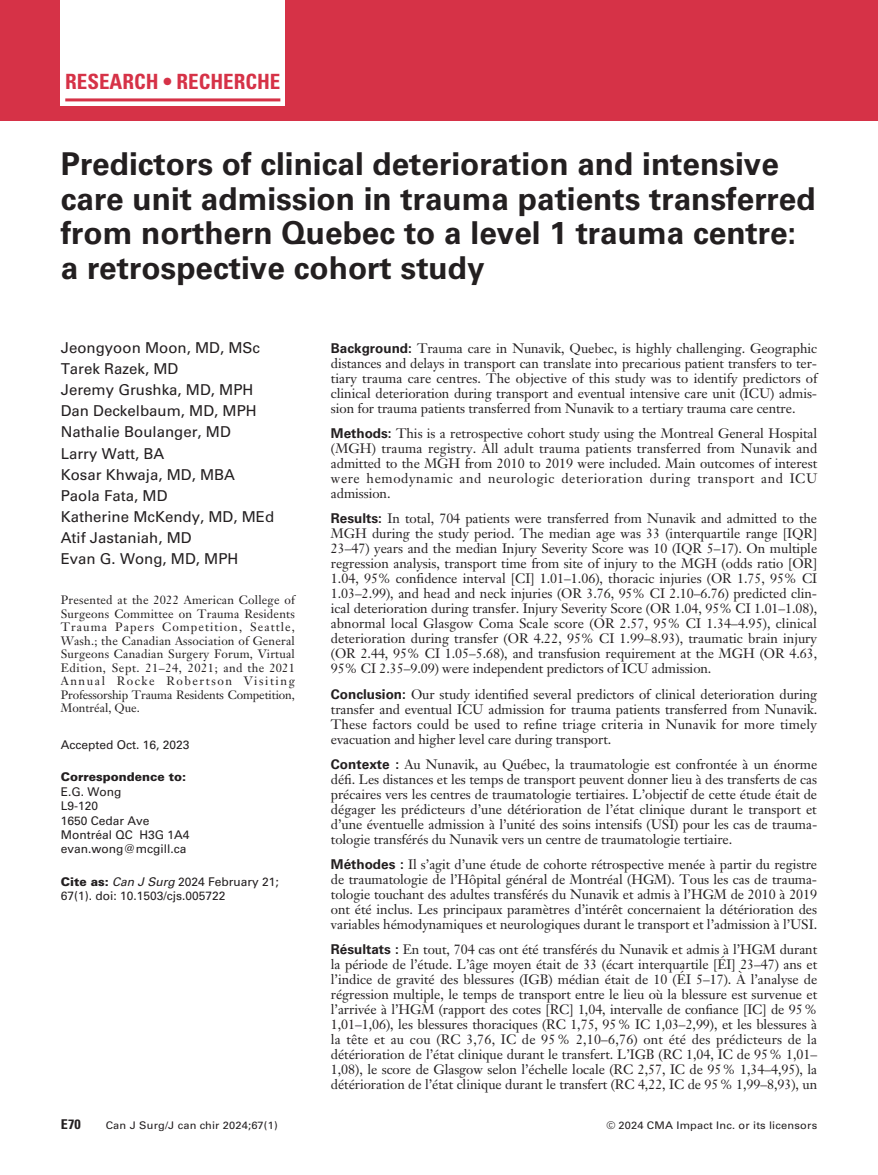
<style>
.page{position:relative;width:878px;height:1175px;background:#fff}
.page>*{position:absolute;margin:0;border:0;box-sizing:border-box;transform-origin:0 0}
.t1{font:700 31.5px/34.5px "Univers LT Std";color:#231f20}
.t2{font:700 condensed 21px "Univers LT Std";color:#d63247}
.t3{font:15px/21px "Univers LT Std";color:#231f20}
.t4{font:13.5px/15px "Janson Text LT Std";letter-spacing:-.005em;color:#231f20;text-align:justify}
.t5{font:700 condensed 13.5px "Univers LT Std";color:#231f20;scale:1.05 1}
.t6{font:12px/13.5px "Janson Text LT Std";letter-spacing:-.01em;color:#231f20;text-align:justify}
.t7{font:12px/14.4px "Univers LT Std";color:#231f20}
.t8{font:900 12px "Univers LT Std";color:#231f20}
.t9{font:10.5px "Univers LT Std";letter-spacing:.015em;color:#231f20;scale:1.05 1}
.s1{font-weight:900}
.s2{font-style:italic}
.s3{font-family:"Univers LT Std";font-weight:700}
</style>
<div class="page">
<div style="left:0;top:0;width:877px;height:120px;background:#d63247"></div>
<div style="left:61px;top:0;width:224px;height:106px;background:#fff"></div>
<hr style="left:65px;top:98px;width:215px;height:3px;background:#d63247">
<h2 class="t2" style="left:65px;top:69px;width:216px">RESEARCH • RECHERCHE</h2>
<h1 class="t1" style="left:61px;top:147px;width:756px">Predictors of clinical deterioration and intensive care unit admission in trauma patients transferred from northern Quebec to a level 1 trauma centre: a retrospective cohort study</h1>
<p class="t3" style="left:61px;top:338px;width:215px">Jeongyoon Moon, MD, MSc<br>Tarek Razek, MD<br>Jeremy Grushka, MD, MPH<br>Dan Deckelbaum, MD, MPH<br>Nathalie Boulanger, MD<br>Larry Watt, BA<br>Kosar Khwaja, MD, MBA<br>Paola Fata, MD<br>Katherine McKendy, MD, MEd<br>Atif Jastaniah, MD<br>Evan G. Wong, MD, MPH</p>
<p class="t6" style="left:61px;top:593px;width:236px">Presented at the 2022 American College of Surgeons Committee on Trauma Residents Trauma Papers Competition, Seattle, Wash.; the Canadian Association of General Surgeons Canadian Surgery Forum, Virtual Edition, Sept. 21–24, 2021; and the 2021<br>Annual Rocke Robertson Visiting Professorship Trauma Residents Competition, Montréal, Que.</p>
<p class="t7" style="left:61px;top:737px;width:130px">Accepted Oct. 16, 2023</p>
<p class="t8" style="left:61px;top:769px;width:127px">Correspondence to:</p>
<p class="t7" style="left:61px;top:784px;width:130px">E.G. Wong<br>L9-120<br>1650 Cedar Ave<br>Montréal QC H3G 1A4 evan.wong@mcgill.ca</p>
<p class="t7" style="left:61px;top:874px;width:220px"><span class="s1">Cite as:</span> <span class="s2">Can J Surg</span> 2024 February 21;<br>67(1). doi: 10.1503/cjs.005722</p>
<p class="t4" style="left:331px;top:340px;width:488px"><span class="s3">Background:</span> Trauma care in Nunavik, Quebec, is highly challenging. Geographic distances and delays in transport can translate into precarious patient transfers to ter&shy;tiary trauma care centres. The objective of this study was to identify predictors of clinical deterioration during transport and eventual intensive care unit (ICU) admis&shy;sion for trauma patients transferred from Nunavik to a tertiary trauma care centre.</p>
<p class="t4" style="left:331px;top:426px;width:488px"><span class="s3">Methods:</span> This is a retrospective cohort study using the Montreal General Hospital (MGH) trauma registry. All adult trauma patients transferred from Nunavik and admitted to the MGH from 2010 to 2019 were included. Main outcomes of interest were hemodynamic and neurologic deterioration during transport and ICU admission.</p>
<p class="t4" style="left:331px;top:511px;width:488px"><span class="s3">Results:</span> In total, 704 patients were transferred from Nunavik and admitted to the MGH during the study period. The median age was 33 (interquartile range [IQR] 23–47) years and the median Injury Severity Score was 10 (IQR 5–17). On multiple regression analysis, transport time from site of injury to the MGH (odds ratio [OR] 1.04, 95% confidence interval [CI] 1.01–1.06), thoracic injuries (OR 1.75, 95% CI 1.03–2.99), and head and neck injuries (OR 3.76, 95% CI 2.10–6.76) predicted clin&shy;ical deterioration during transfer. Injury Severity Score (OR 1.04, 95% CI 1.01–1.08), abnormal local Glasgow Coma Scale score (OR 2.57, 95% CI 1.34–4.95), clinical deterioration during transfer (OR 4.22, 95% CI 1.99–8.93), traumatic brain injury (OR 2.44, 95% CI 1.05–5.68), and transfusion requirement at the MGH (OR 4.63, 95% CI 2.35–9.09) were independent predictors of ICU admission.</p>
<p class="t4" style="left:331px;top:686px;width:488px"><span class="s3">Conclusion:</span> Our study identified several predictors of clinical deterioration during transfer and eventual ICU admission for trauma patients transferred from Nunavik.<br>These factors could be used to refine triage criteria in Nunavik for more timely evacuation and higher level care during transport.</p>
<p class="t4" style="left:331px;top:756px;width:488px"><span class="s3">Contexte :</span> Au Nunavik, au Québec, la traumatologie est confrontée à un énorme défi. Les distances et les temps de transport peuvent donner lieu à des transferts de cas précaires vers les centres de traumatologie tertiaires. L’objectif de cette étude était de dégager les prédicteurs d’une détérioration de l’état clinique durant le transport et d’une éventuelle admission à l’unité des soins intensifs (USI) pour les cas de trauma&shy;tologie transférés du Nunavik vers un centre de traumatologie tertiaire.</p>
<p class="t4" style="left:331px;top:856px;width:488px"><span class="s3">Méthodes :</span> Il s’agit d’une étude de cohorte rétrospective menée à partir du registre de traumatologie de l’Hôpital général de Montréal (HGM). Tous les cas de trauma&shy;tologie touchant des adultes transférés du Nunavik et admis à l’HGM de 2010 à 2019 ont été inclus. Les principaux paramètres d’intérêt concernaient la détérioration des variables hémodynamiques et neurologiques durant le transport et l’admission à l’USI.</p>
<p class="t4" style="left:331px;top:942px;width:488px"><span class="s3">Résultats :</span> En tout, 704 cas ont été transférés du Nunavik et admis à l’HGM durant la période de l’étude. L’âge moyen était de 33 (écart interquartile [ÉI] 23–47) ans et l’indice de gravité des blessures (IGB) médian était de 10 (ÉI 5–17). À l’analyse de régression multiple, le temps de transport entre le lieu où la blessure est survenue et l’arrivée à l’HGM (rapport des cotes [RC] 1,04, intervalle de confiance [IC] de 95% 1,01–1,06), les blessures thoraciques (RC 1,75, 95% IC 1,03–2,99), et les blessures à la tête et au cou (RC 3,76, IC de 95 % 2,10–6,76) ont été des prédicteurs de la détérioration de l’état clinique durant le transfert. L’IGB (RC 1,04, IC de 95% 1,01– 1,08), le score de Glasgow selon l’échelle locale (RC 2,57, IC de 95% 1,34–4,95), la détérioration de l’état clinique durant le transfert (RC 4,22, IC de 95% 1,99–8,93), un</p>
<p class="t5" style="left:61px;top:1116px;width:21px">E70</p>
<p class="t9" style="left:106px;top:1119px;width:165px">Can J Surg/J can chir 2024;67(1)</p>
<p class="t9" style="left:606px;top:1119px;width:202px">© 2024 CMA Impact Inc. or its licensors</p>
</div>
